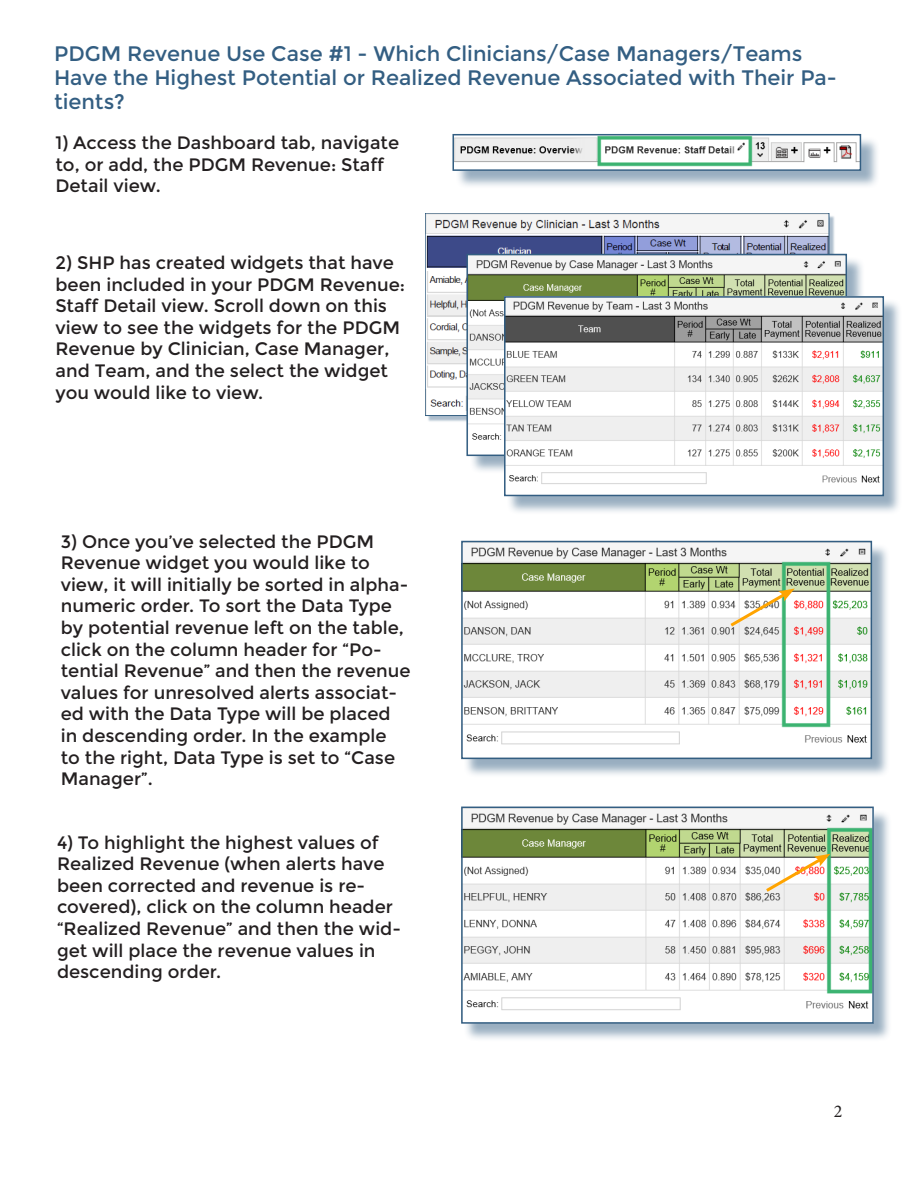
<style>
.page{position:relative;width:918px;height:1188px;background:#fff}
.page>*{position:absolute;margin:0;border:0;box-sizing:border-box;transform-origin:0 0}
.t1{font:21px/24px "Montserrat";color:#335e82}
.t2{font:18px/21.6px "Montserrat";color:#231f20}
.t3{font:18px "Minion Pro";color:#231f20}
</style>
<div class="page">
<div style="left:455px;top:136px;width:425px;height:54px;background:#335e82;opacity:.5"></div>
<img style="left:455px;top:137px;width:403px;height:31px">
<div style="left:452px;top:134px;width:409px;height:37px;border:2px solid #335e82"></div>
<img style="left:427px;top:219px;width:400px;height:192px">
<img style="left:469px;top:257px;width:375px;height:183px">
<div style="left:466px;top:254px;width:381px;height:202px;border:2px solid #335e82"></div>
<div style="left:506px;top:298px;width:397px;height:217px;background:#335e82;opacity:.5"></div>
<img style="left:507px;top:299px;width:374px;height:194px">
<div style="left:504px;top:296px;width:380px;height:200px;border:2px solid #335e82"></div>
<div style="left:463px;top:543px;width:428px;height:235px;background:#335e82;opacity:.5"></div>
<img style="left:464px;top:544px;width:405px;height:212px">
<div style="left:461px;top:541px;width:411px;height:218px;border:2px solid #335e82"></div>
<svg style="left:727px;top:588px;width:68px;height:41px"></svg>
<div style="left:463px;top:809px;width:430px;height:233px;background:#335e82;opacity:.5"></div>
<img style="left:464px;top:810px;width:407px;height:211px">
<div style="left:461px;top:807px;width:413px;height:217px;border:2px solid #335e82"></div>
<svg style="left:763px;top:854px;width:67px;height:41px"></svg>
<p class="t1" style="left:54px;top:42px;width:784px">PDGM Revenue Use Case #1 - Which Clinicians/Case Managers/Teams<br>Have the Highest Potential or Realized Revenue Associated with Their Pa&shy;tients?</p>
<p class="t2" style="left:56px;top:132px;width:345px">1) Access the Dashboard tab, navigate to, or add, the PDGM Revenue: Staff<br>Detail view.</p>
<p class="t2" style="left:56px;top:252px;width:351px">2) SHP has created widgets that have been included in your PDGM Revenue:<br>Staff Detail view. Scroll down on this view to see the widgets for the PDGM Revenue by Clinician, Case Manager, and Team, and the select the widget you would like to view.</p>
<p class="t2" style="left:61px;top:531px;width:351px">3) Once you’ve selected the PDGM Revenue widget you would like to view, it will initially be sorted in alpha&shy;numeric order. To sort the Data Type by potential revenue left on the table, click on the column header for “Po&shy;tential Revenue” and then the revenue values for unresolved alerts associat&shy;ed with the Data Type will be placed in descending order. In the example<br>to the right, Data Type is set to “Case Manager”.</p>
<p class="t2" style="left:57px;top:832px;width:345px">4) To highlight the highest values of Realized Revenue (when alerts have been corrected and revenue is re&shy;covered), click on the column header “Realized Revenue” and then the wid&shy;get will place the revenue values in descending order.</p>
<p class="t3" style="left:834px;top:1099px;width:10px">2</p>
</div>
